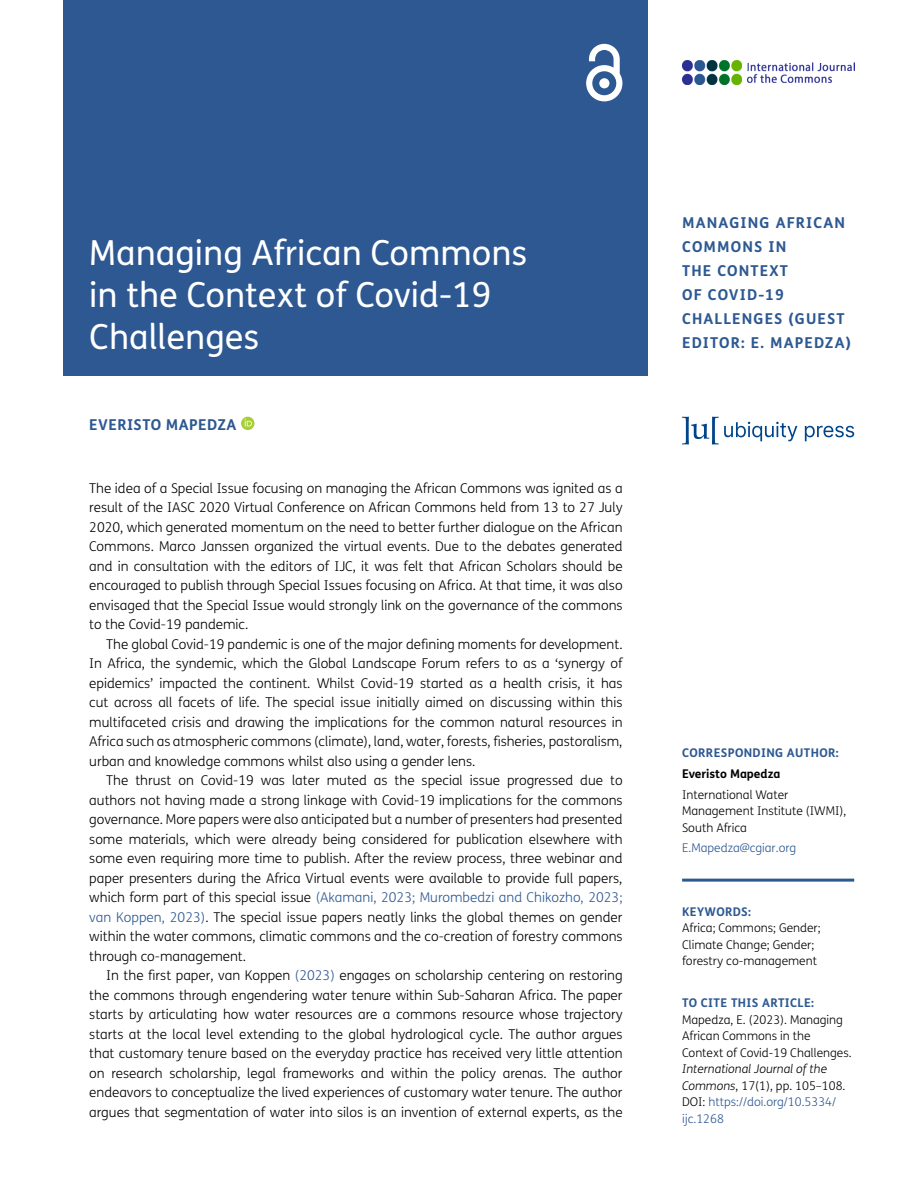
<style>
.page{position:relative;width:918px;height:1188px;background:#fff}
.page>*{position:absolute;margin:0;border:0;box-sizing:border-box;transform-origin:0 0}
.Article_Title{font:34.5px/42px "FS Me";color:#fff}
.Cover_Authors{font:700 15px/24px "FS Me";letter-spacing:.075em;color:#2d5892}
.Cover_Authors-2{font:700 15px "FS Me";letter-spacing:.03em;color:#2d5892}
.Body_Copy{font:300 13.5px/19.5px "FS Me";color:#000;text-align:justify}
.Body_Copy_-_1st_Para{font:300 13.5px/19.5px "FS Me";color:#000;text-align:justify}
.t1{font:300 12px/16.5px "FS Me";color:#000}
.t2{font:italic 300 12px/16.5px "FS Me";color:#000}
.t3{font:700 12px "FS Me";letter-spacing:.03em;color:#2d5892}
.t4{font:300 12px "FS Me";color:#2d5892}
.t5{font:700 12px "FS Me";color:#000}
.s1{color:#2d5892}
.s2{font-style:normal}
.s3{font-style:normal;color:#2d5892}
</style>
<div class="page">
<div style="left:64px;top:0;width:584px;height:376px;background:#2d5892"></div>
<svg style="left:586px;top:44px;width:36px;height:57px"></svg>
<svg style="left:682px;top:417px;width:172px;height:28px"></svg>
<img style="left:682px;top:60px;width:172px;height:25px">
<hr style="left:682px;top:879px;width:172px;height:3px;background:#2d5892">
<svg style="left:241px;top:417px;width:13px;height:13px"></svg>
<svg style="left:245px;top:419px;width:7px;height:7px"></svg>
<h1 class="Article_Title" style="left:89px;top:232px;width:440px">Managing African Commons in the Context of Covid-19<br>Challenges</h1>
<p class="Cover_Authors-2" style="left:89px;top:415px;width:149px">EVERISTO MAPEDZA</p>
<p class="Body_Copy_-_1st_Para" style="left:89px;top:479px;width:535px">The idea of a Special Issue focusing on managing the African Commons was ignited as a result of the IASC 2020 Virtual Conference on African Commons held from 13 to 27 July 2020, which generated momentum on the need to better further dialogue on the African Commons. Marco Janssen organized the virtual events. Due to the debates generated and in consultation with the editors of IJC, it was felt that African Scholars should be encouraged to publish through Special Issues focusing on Africa. At that time, it was also envisaged that the Special Issue would strongly link on the governance of the commons to the Covid-19 pandemic.</p>
<p class="Body_Copy" style="left:89px;top:635px;width:535px;text-indent:17px">The global Covid-19 pandemic is one of the major defining moments for development.<br>In Africa, the syndemic, which the Global Landscape Forum refers to as a ‘synergy of epidemics’ impacted the continent. Whilst Covid-19 started as a health crisis, it has cut across all facets of life. The special issue initially aimed on discussing within this multifaceted crisis and drawing the implications for the common natural resources in Africa such as atmospheric commons (climate), land, water, forests, fisheries, pastoralism, urban and knowledge commons whilst also using a gender lens.</p>
<p class="Body_Copy" style="left:89px;top:771px;width:535px;text-indent:17px">The thrust on Covid-19 was later muted as the special issue progressed due to authors not having made a strong linkage with Covid-19 implications for the commons governance. More papers were also anticipated but a number of presenters had presented some materials, which were already being considered for publication elsewhere with some even requiring more time to publish. After the review process, three webinar and paper presenters during the Africa Virtual events were available to provide full papers, which form part of this special issue <span class="s1">(Akamani, 2023; Murombedzi and Chikozho, 2023; van Koppen, 2023)</span>. The special issue papers neatly links the global themes on gender within the water commons, climatic commons and the co-creation of forestry commons through co-management.</p>
<p class="Body_Copy" style="left:89px;top:966px;width:535px;text-indent:17px">In the first paper, van Koppen <span class="s1">(2023)</span> engages on scholarship centering on restoring the commons through engendering water tenure within Sub-Saharan Africa. The paper starts by articulating how water resources are a commons resource whose trajectory starts at the local level extending to the global hydrological cycle. The author argues that customary tenure based on the everyday practice has received very little attention on research scholarship, legal frameworks and within the policy arenas. The author endeavors to conceptualize the lived experiences of customary water tenure. The author argues that segmentation of water into silos is an invention of external experts, as the</p>
<p class="Cover_Authors" style="left:682px;top:211px;width:170px">MANAGING AFRICAN<br>COMMONS IN<br>THE CONTEXT<br>OF COVID-19<br>CHALLENGES (GUEST<br>EDITOR: E. MAPEDZA)</p>
<p class="t3" style="left:682px;top:745px;width:158px">CORRESPONDING AUTHOR:</p>
<p class="t5" style="left:682px;top:766px;width:100px">Everisto Mapedza</p>
<p class="t1" style="left:682px;top:786px;width:166px">International Water<br>Management Institute (IWMI),<br>South Africa</p>
<p class="t4" style="left:682px;top:841px;width:116px">E.Mapedza@cgiar.org</p>
<p class="t3" style="left:682px;top:904px;width:71px">KEYWORDS:</p>
<p class="t1" style="left:682px;top:920px;width:140px">Africa; Commons; Gender;<br>Climate Change; Gender; forestry co-management</p>
<p class="t3" style="left:682px;top:995px;width:133px">TO CITE THIS ARTICLE:</p>
<p class="t1" style="left:682px;top:1012px;width:171px">Mapedza, E. (2023). Managing<br>African Commons in the<br>Context of Covid-19 Challenges.</p>
<p class="t2" style="left:682px;top:1061px;width:165px">International Journal of the<br>Commons<span class="s2">, 17(1), pp. 105–108.<br>DOI:</span> <span class="s3">https://doi.org/10.5334/ ijc.1268</span></p>
</div>
